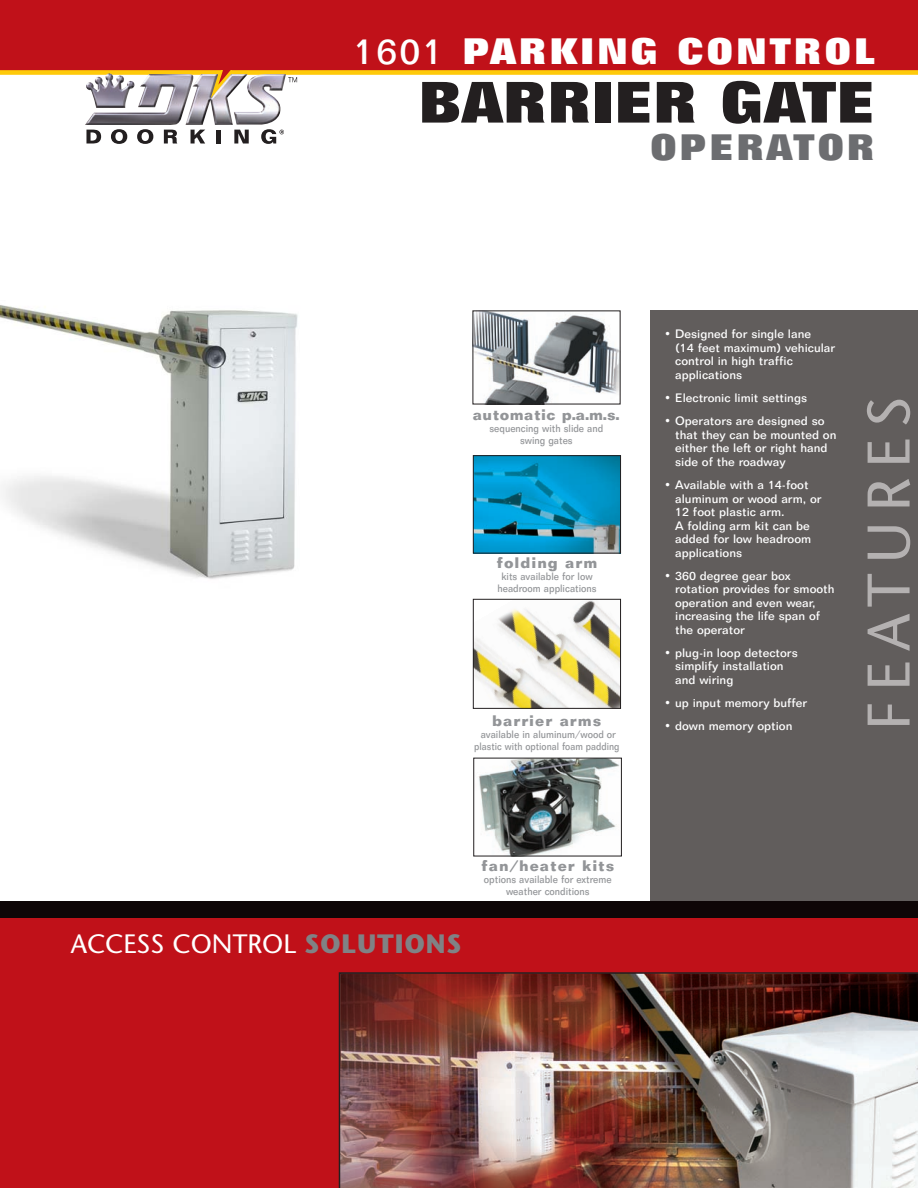
<style>
.page{position:relative;width:918px;height:1188px;background:#fff}
.page>*{position:absolute;margin:0;border:0;box-sizing:border-box;transform-origin:0 0}
.t1{font:60px "Stone Sans";letter-spacing:.17em;color:#b4b1b1}
.t2{font:800 57px "Folio BT";color:#231f20}
.t3{font:800 36px "Folio BT";letter-spacing:.07em;color:#fff}
.t4{font:800 36px "Folio BT";letter-spacing:.07em;color:#6c6d70}
.t5{font:26.55px "Stone Sans";color:#fff}
.t6{font:700 15px "Folio BT";letter-spacing:.065em;color:#939598}
.t7{font:700 15px "Folio BT";letter-spacing:.03em;color:#939598}
.t8{font:500 12px/13.5px "Folio BT";color:#fff}
.t9{font:500 10.5px/12px "Folio BT";color:#939598;text-align:center;scale:.9 1}
.s1{font-weight:500}
.s2{font-weight:700;color:#808285}
</style>
<div class="page">
<div style="left:0;top:0;width:918px;height:70px;background:#c01119"></div>
<svg style="left:86px;top:130px;width:15px;height:14px"></svg>
<svg style="left:111px;top:129px;width:16px;height:15px"></svg>
<svg style="left:137px;top:129px;width:16px;height:15px"></svg>
<svg style="left:164px;top:130px;width:13px;height:14px"></svg>
<svg style="left:191px;top:130px;width:14px;height:14px"></svg>
<hr style="left:217px;top:130px;width:4px;height:14px;background:#231f20">
<svg style="left:234px;top:130px;width:15px;height:14px"></svg>
<svg style="left:261px;top:129px;width:23px;height:15px"></svg>
<svg style="left:0;top:70px;width:918px;height:13px"></svg>
<img style="left:85px;top:73px;width:201px;height:52px">
<div style="left:650px;top:310px;width:268px;height:598px;background:#615d5c"></div>
<img style="left:475px;top:457px;width:144px;height:95px">
<div style="left:473px;top:455px;width:148px;height:99px;border:1px solid #231f20"></div>
<img style="left:475px;top:312px;width:144px;height:90px">
<div style="left:0;top:917px;width:918px;height:271px;background:#c01119"></div>
<img style="left:339px;top:972px;width:579px;height:216px">
<div style="left:0;top:901px;width:918px;height:16px;background:#0e0607"></div>
<img style="left:475px;top:601px;width:144px;height:106px">
<div style="left:473px;top:599px;width:148px;height:110px;border:1px solid #231f20"></div>
<img style="left:0;top:305px;width:298px;height:274px">
<img style="left:478px;top:760px;width:142px;height:94px">
<div style="left:473px;top:758px;width:149px;height:98px;border:1px solid #231f20"></div>
<h3 class="t3" style="left:354px;top:38px;width:523px"><span class="s1">1601</span> PARKING CONTROL</h3>
<h2 class="t2" style="left:418px;top:82px;width:458px">BARRIER GATE</h2>
<h3 class="t4" style="left:650px;top:134px;width:226px">OPERATOR</h3>
<p class="t7" style="left:473px;top:409px;width:149px">automatic p.a.m.s.</p>
<p class="t9" style="left:490px;top:423px;width:128px">sequencing with slide and swing gates</p>
<p class="t6" style="left:497px;top:557px;width:102px">folding arm</p>
<p class="t9" style="left:497px;top:571px;width:112px">kits available for low headroom applications</p>
<p class="t6" style="left:492px;top:715px;width:111px">barrier arms</p>
<p class="t9" style="left:474px;top:729px;width:163px">available in aluminum/wood or plastic with optional foam padding</p>
<h3 class="t5" style="left:71px;top:933px;width:392px">ACCESS CONTROL <span class="s2">SOLUTIONS</span></h3>
<p class="t6" style="left:481px;top:861px;width:135px">fan/heater kits</p>
<p class="t9" style="left:484px;top:875px;width:144px">options available for extreme weather conditions</p>
<p class="t8" style="left:675px;top:329px;width:162px;text-indent:-11px">• Designed for single lane<br>(14 feet maximum) vehicular control in high traffic applications</p>
<p class="t8" style="left:664px;top:392px;width:144px">• Electronic limit settings</p>
<p class="t8" style="left:675px;top:416px;width:163px;text-indent:-11px">• Operators are designed so that they can be mounted on either the left or right hand side of the roadway</p>
<p class="t8" style="left:675px;top:479px;width:148px;text-indent:-11px">• Available with a 14-foot aluminum or wood arm, or<br>12 foot plastic arm.<br>A folding arm kit can be added for low headroom applications</p>
<p class="t8" style="left:675px;top:570px;width:161px;text-indent:-11px">• 360 degree gear box rotation provides for smooth operation and even wear, increasing the life span of the operator</p>
<p class="t8" style="left:675px;top:647px;width:124px;text-indent:-11px">• plug-in loop detectors simplify installation and wiring</p>
<p class="t8" style="left:664px;top:697px;width:144px">• up input memory buffer</p>
<p class="t8" style="left:664px;top:721px;width:130px">• down memory option</p>
<h1 class="t1" style="left:865px;top:730px;width:335px;rotate:-90deg">FEATURES</h1>
</div>
